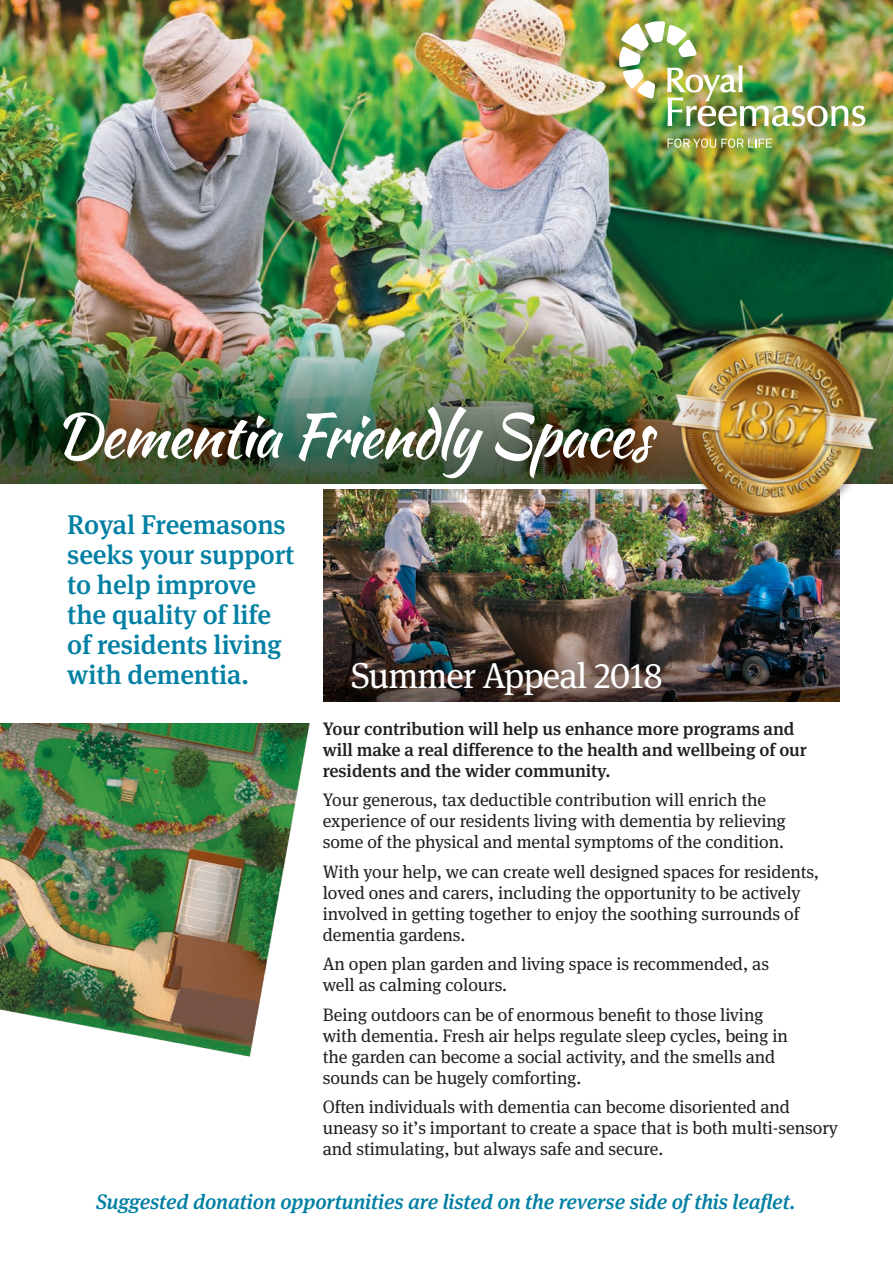
<style>
.page{position:relative;width:893px;height:1263px;background:#fff}
.page>*{position:absolute;margin:0;border:0;box-sizing:border-box;transform-origin:0 0}
.t1{font:60px "Kaushan Script";letter-spacing:-.025em;color:#fff}
.t2{font:36px "Meta Serif Lf";letter-spacing:-.025em;color:#fff}
.t3{font:500 27px/30px "Meta Serif Tf";letter-spacing:-.005em;color:#0280a4}
.t4{font:italic 500 21px "Meta Serif Tf";letter-spacing:-.005em;color:#0280a4}
.t5{font:18px/21px "Meta Serif Tf";letter-spacing:-.005em;color:#231f20}
.t6{font:500 18px/21px "Meta Serif Tf";letter-spacing:-.005em;color:#231f20}
</style>
<div class="page">
<img style="left:0;top:0;width:893px;height:484px">
<img style="left:323px;top:489px;width:516px;height:213px">
<img style="left:662px;top:316px;width:224px;height:220px">
<svg style="left:668px;top:138px;width:104px;height:10px"></svg>
<img style="left:619px;top:21px;width:246px;height:105px">
<img style="left:0;top:723px;width:310px;height:334px">
<p class="t1" style="left:54px;top:392px;width:599px">Dementia Friendly Spaces</p>
<p class="t3" style="left:67px;top:507px;width:229px">Royal Freemasons seeks your support to help improve the quality of life of residents living with dementia.</p>
<p class="t2" style="left:351px;top:645px;width:313px">Summer Appeal 2018</p>
<p class="t6" style="left:323px;top:716px;width:486px">Your contribution will help us enhance more programs and will make a real difference to the health and wellbeing of our residents and the wider community.</p>
<p class="t5" style="left:323px;top:787px;width:465px">Your generous, tax deductible contribution will enrich the experience of our residents living with dementia by relieving some of the physical and mental symptoms of the condition.</p>
<p class="t5" style="left:323px;top:859px;width:498px">With your help, we can create well designed spaces for residents, loved ones and carers, including the opportunity to be actively involved in getting together to enjoy the soothing surrounds of dementia gardens.</p>
<p class="t5" style="left:323px;top:951px;width:448px">An open plan garden and living space is recommended, as well as calming colours.</p>
<p class="t5" style="left:323px;top:1002px;width:467px">Being outdoors can be of enormous benefit to those living with dementia. Fresh air helps regulate sleep cycles, being in the garden can become a social activity, and the smells and sounds can be hugely comforting.</p>
<p class="t5" style="left:323px;top:1094px;width:517px">Often individuals with dementia can become disoriented and uneasy so it’s important to create a space that is both multi-sensory and stimulating, but always safe and secure.</p>
<p class="t4" style="left:96px;top:1184px;width:701px">Suggested donation opportunities are listed on the reverse side of this leaflet.</p>
</div>
